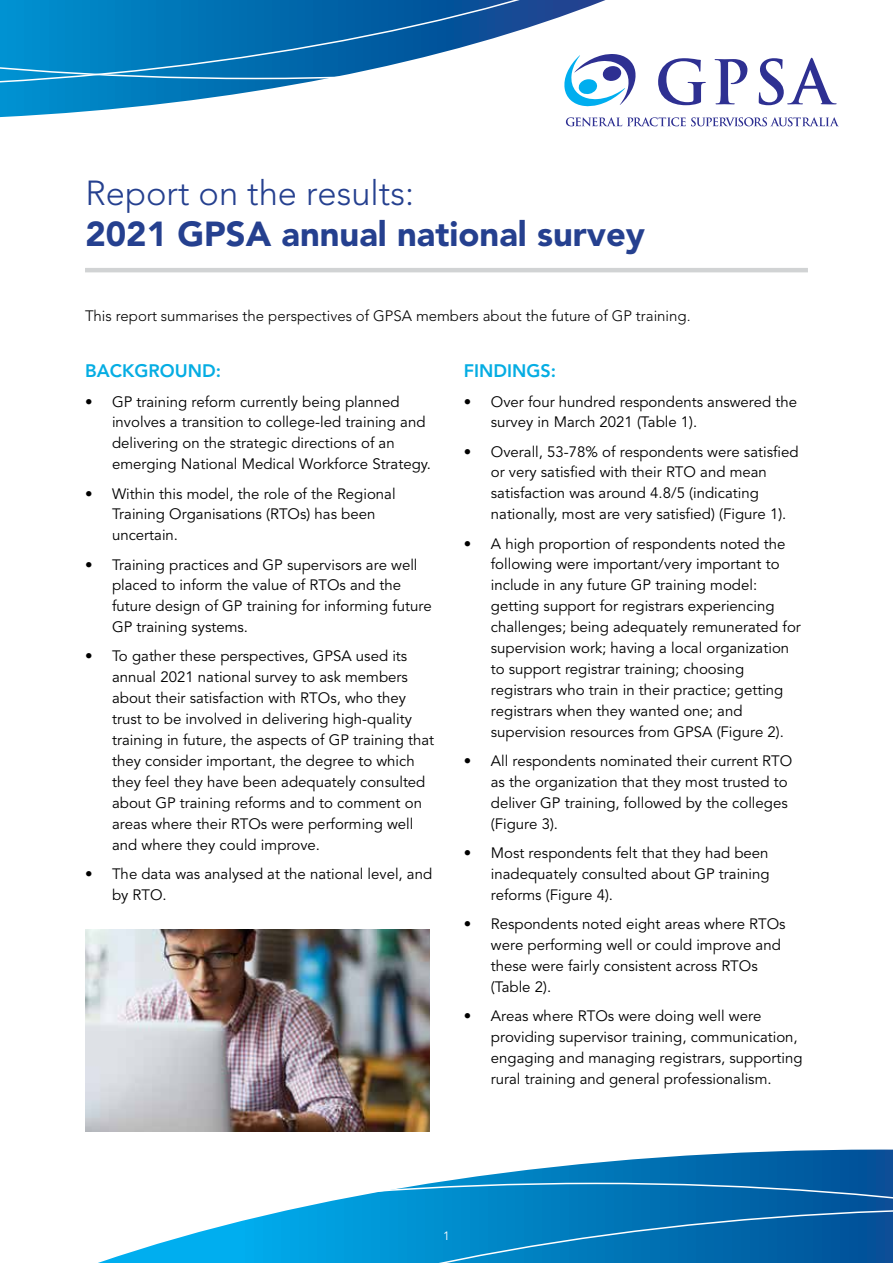
<style>
.page{position:relative;width:893px;height:1263px;background:#fff}
.page>*{position:absolute;margin:0;border:0;box-sizing:border-box;transform-origin:0 0}
.t1{font:900 34.5px "Avenir LT Std";color:#25408f}
.t2{font:300 34.5px "Avenir";color:#25408f}
.t3{font:800 18px "Avenir";color:#05ade3}
.t4{font:15px/20.9px "Avenir LT Std";color:#000}
.t5{font:300 15px "Avenir";color:#000}
.t6{font:12px "Avenir";color:#fff}
.s1{font-family:"Avenir";font-weight:300}
</style>
<div class="page">
<svg style="left:432px;top:1149px;width:461px;height:34px"></svg>
<svg style="left:298px;top:1183px;width:595px;height:25px;background:#288ac2"></svg>
<svg style="left:98px;top:1208px;width:795px;height:55px;background:#2291ca"></svg>
<svg style="left:0;top:88px;width:274px;height:29px"></svg>
<svg style="left:0;top:0;width:812px;height:88px"></svg>
<hr style="left:85px;top:268px;width:723px;height:4px;background:#d1d3d4">
<svg style="left:564px;top:54px;width:72px;height:53px"></svg>
<svg style="left:566px;top:117px;width:272px;height:9px"></svg>
<svg style="left:658px;top:58px;width:48px;height:47px"></svg>
<svg style="left:715px;top:59px;width:32px;height:45px"></svg>
<svg style="left:759px;top:58px;width:78px;height:47px"></svg>
<img style="left:85px;top:929px;width:344px;height:202px">
<h1 class="t2" style="left:85px;top:173px;width:330px">Report on the results:</h1>
<h1 class="t1" style="left:85px;top:213px;width:561px">2021 GPSA annual national survey</h1>
<p class="t5" style="left:85px;top:307px;width:607px">This report summarises the perspectives of GPSA members about the future of GP training.</p>
<p class="t3" style="left:85px;top:360px;width:137px">BACKGROUND:</p>
<p class="t4" style="left:112px;top:391px;width:320px;text-indent:-27px"><span class="s1">•</span> GP training reform currently being planned involves a transition to college-led training and delivering on the strategic directions of an emerging National Medical Workforce Strategy.</p>
<p class="t4" style="left:112px;top:483px;width:285px;text-indent:-27px"><span class="s1">•</span> Within this model, the role of the Regional<br>Training Organisations (RTOs) has been uncertain.</p>
<p class="t4" style="left:112px;top:554px;width:321px;text-indent:-27px"><span class="s1">•</span> Training practices and GP supervisors are well placed to inform the value of RTOs and the future design of GP training for informing future GP training systems.</p>
<p class="t4" style="left:112px;top:646px;width:324px;text-indent:-27px"><span class="s1">•</span> To gather these perspectives, GPSA used its annual 2021 national survey to ask members about their satisfaction with RTOs, who they trust to be involved in delivering high-quality training in future, the aspects of GP training that they consider important, the degree to which they feel they have been adequately consulted about GP training reforms and to comment on areas where their RTOs were performing well and where they could improve.</p>
<p class="t4" style="left:112px;top:864px;width:322px;text-indent:-27px"><span class="s1">•</span> The data was analysed at the national level, and by RTO.</p>
<p class="t3" style="left:464px;top:360px;width:94px">FINDINGS:</p>
<p class="t4" style="left:491px;top:392px;width:308px;text-indent:-27px"><span class="s1">•</span> Over four hundred respondents answered the survey in March 2021 (Table 1).</p>
<p class="t4" style="left:491px;top:441px;width:309px;text-indent:-27px"><span class="s1">•</span> Overall, 53-78% of respondents were satisfied or very satisfied with their RTO and mean satisfaction was around 4.8/5 (indicating nationally, most are very satisfied) (Figure 1).</p>
<p class="t4" style="left:491px;top:533px;width:312px;text-indent:-27px"><span class="s1">•</span> A high proportion of respondents noted the following were important/very important to include in any future GP training model: getting support for registrars experiencing challenges; being adequately remunerated for supervision work; having a local organization to support registrar training; choosing registrars who train in their practice; getting registrars when they wanted one; and supervision resources from GPSA (Figure 2).</p>
<p class="t4" style="left:491px;top:751px;width:303px;text-indent:-27px"><span class="s1">•</span> All respondents nominated their current RTO as the organization that they most trusted to deliver GP training, followed by the colleges (Figure 3).</p>
<p class="t4" style="left:491px;top:843px;width:280px;text-align:justify;text-indent:-27px"><span class="s1">•</span> Most respondents felt that they had been inadequately consulted about GP training reforms (Figure 4).</p>
<p class="t4" style="left:491px;top:914px;width:296px;text-indent:-27px"><span class="s1">•</span> Respondents noted eight areas where RTOs were performing well or could improve and these were fairly consistent across RTOs (Table 2).</p>
<p class="t4" style="left:491px;top:1006px;width:313px;text-indent:-27px"><span class="s1">•</span> Areas where RTOs were doing well were providing supervisor training, communication, engaging and managing registrars, supporting rural training and general professionalism.</p>
<p class="t6" style="left:443px;top:1228px;width:8px">1</p>
</div>
